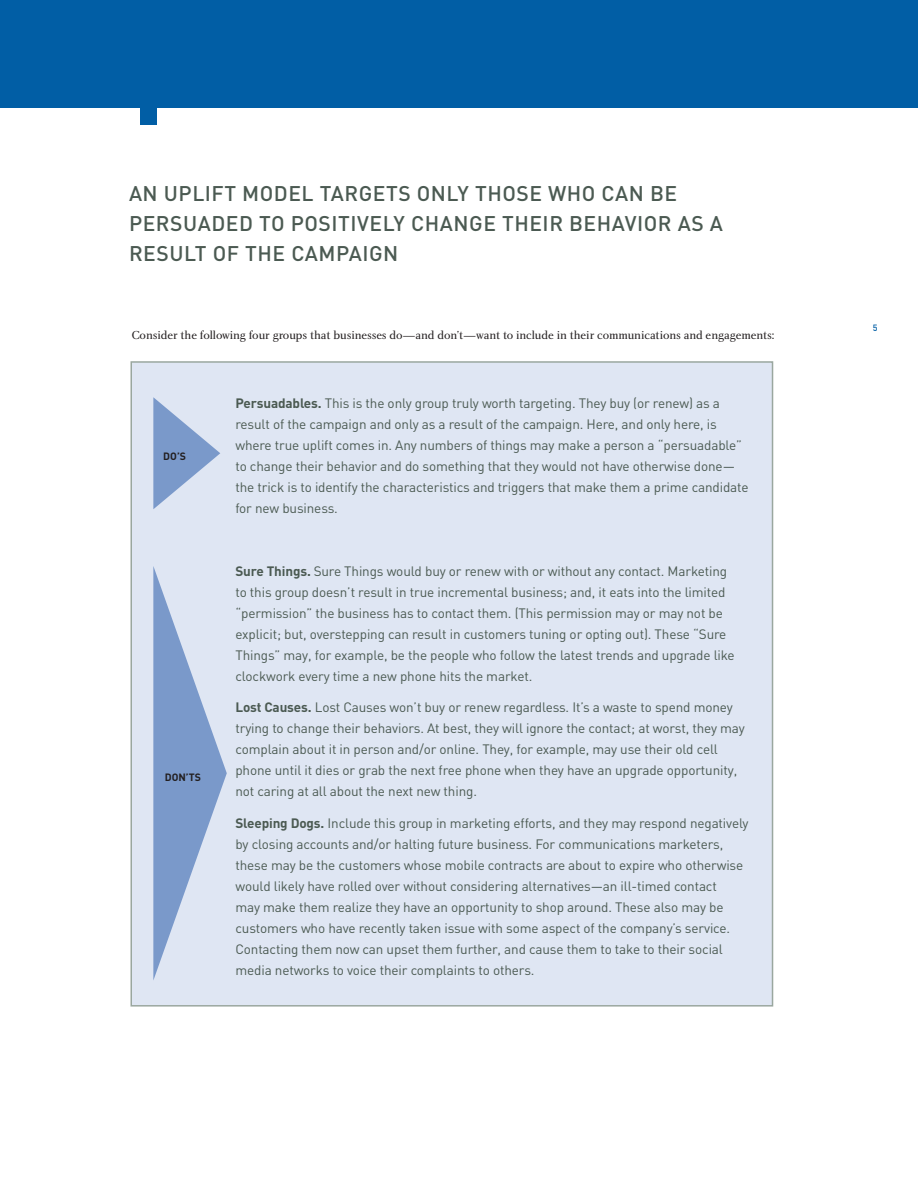
<style>
.page{position:relative;width:918px;height:1188px;background:#fff}
.page>*{position:absolute;margin:0;border:0;box-sizing:border-box;transform-origin:0 0}
.t1{font:500 21px/30px "DIN";letter-spacing:.025em;color:#4b5a52}
.t2{font:13.5px/21px "DIN";letter-spacing:-.01em;color:#4b5a52}
.t3{font:12px "Charlotte Book Plain";letter-spacing:-.01em;color:#231f20}
.t4{font:700 10.5px "DIN";color:#231f20}
.t5{font:500 9px "DIN";color:#015ea5}
.s1{font-weight:700}
</style>
<div class="page">
<div style="left:0;top:0;width:918px;height:108px;background:#015ea5"></div>
<div style="left:140px;top:108px;width:16px;height:16px;background:#015ea5"></div>
<div style="left:130px;top:361px;width:643px;height:646px;background:#dfe6f3;border:2px solid #9aa79f"></div>
<svg style="left:153px;top:566px;width:74px;height:414px"></svg>
<svg style="left:153px;top:397px;width:67px;height:112px"></svg>
<h1 class="t1" style="left:129px;top:178px;width:596px">AN UPLIFT MODEL TARGETS ONLY THOSE WHO CAN BE<br>PERSUADED TO POSITIVELY CHANGE THEIR BEHAVIOR AS A<br>RESULT OF THE CAMPAIGN</h1>
<p class="t3" style="left:132px;top:329px;width:644px">Consider the following four groups that businesses do—and don’t—want to include in their communications and engagements:</p>
<p class="t4" style="left:163px;top:449px;width:24px">DO’S</p>
<p class="t4" style="left:165px;top:770px;width:38px">DON’TS</p>
<p class="t2" style="left:235px;top:392px;width:515px"><span class="s1">Persuadables.</span> This is the only group truly worth targeting. They buy (or renew) as a result of the campaign and only as a result of the campaign. Here, and only here, is where true uplift comes in. Any numbers of things may make a person a “persuadable” to change their behavior and do something that they would not have otherwise done— the trick is to identify the characteristics and triggers that make them a prime candidate for new business.</p>
<p class="t2" style="left:235px;top:560px;width:501px"><span class="s1">Sure Things.</span> Sure Things would buy or renew with or without any contact. Marketing to this group doesn’t result in true incremental business; and, it eats into the limited “permission” the business has to contact them. (This permission may or may not be explicit; but, overstepping can result in customers tuning or opting out). These “Sure Things” may, for example, be the people who follow the latest trends and upgrade like clockwork every time a new phone hits the market.</p>
<p class="t2" style="left:235px;top:697px;width:511px"><span class="s1">Lost Causes.</span> Lost Causes won’t buy or renew regardless. It’s a waste to spend money trying to change their behaviors. At best, they will ignore the contact; at worst, they may complain about it in person and/or online. They, for example, may use their old cell phone until it dies or grab the next free phone when they have an upgrade opportunity, not caring at all about the next new thing.</p>
<p class="t2" style="left:235px;top:812px;width:515px"><span class="s1">Sleeping Dogs.</span> Include this group in marketing efforts, and they may respond negatively by closing accounts and/or halting future business. For communications marketers, these may be the customers whose mobile contracts are about to expire who otherwise would likely have rolled over without considering alternatives—an ill-timed contact<br>may make them realize they have an opportunity to shop around. These also may be customers who have recently taken issue with some aspect of the company’s service.<br>Contacting them now can upset them further, and cause them to take to their social media networks to voice their complaints to others.</p>
<p class="t5" style="left:873px;top:322px;width:6px">5</p>
</div>
